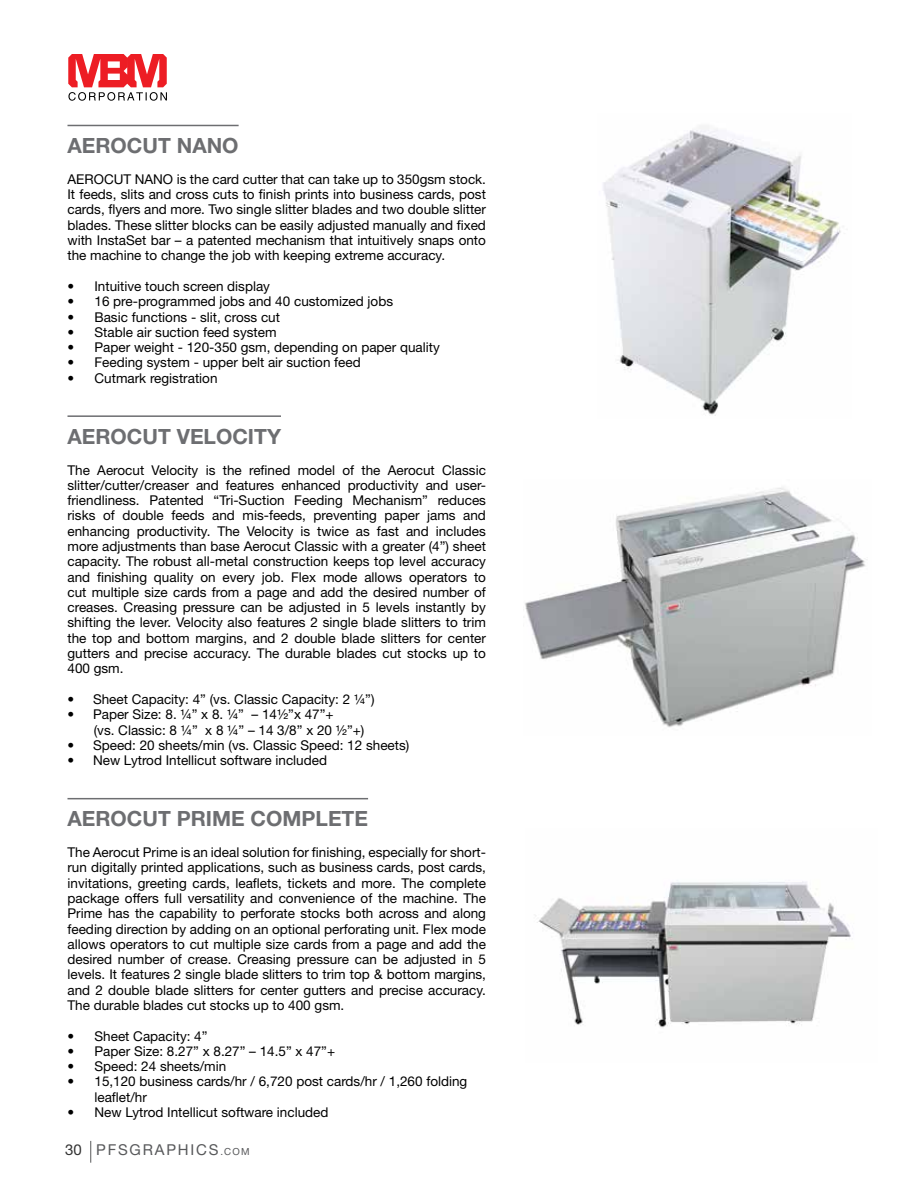
<style>
.page{position:relative;width:918px;height:1188px;background:#fff}
.page>*{position:absolute;margin:0;border:0;box-sizing:border-box;transform-origin:0 0}
.t1{font:700 21px "Helvetica Neue LT Std";color:#6d6e71}
.t2{font:15px "Helvetica Neue LT Std";letter-spacing:.12em;color:#58595b}
.t3{font:13.5px/15.3px "Helvetica Neue LT Std";color:#000;text-align:justify}
.s1{color:#333}
.s2{font-size:9.75px}
</style>
<div class="page">
<svg style="left:90px;top:1141px;width:1px;height:22px"></svg>
<img style="left:535px;top:881px;width:318px;height:147px">
<img style="left:603px;top:126px;width:238px;height:290px">
<img style="left:525px;top:487px;width:342px;height:241px">
<svg style="left:68px;top:54px;width:99px;height:47px"></svg>
<hr style="left:68px;top:125px;width:171px;height:1px;background:#6d6e71">
<hr style="left:68px;top:415px;width:213px;height:2px;background:#6d6e71">
<hr style="left:68px;top:798px;width:300px;height:1px;background:#6d6e71">
<h1 class="t1" style="left:68px;top:133px;width:173px">AEROCUT NANO</h1>
<p class="t3" style="left:68px;top:171px;width:420px">AEROCUT NANO is the card cutter that can take up to 350gsm stock.<br>It feeds, slits and cross cuts to finish prints into business cards, post cards, flyers and more. Two single slitter blades and two double slitter blades. These slitter blocks can be easily adjusted manually and fixed with InstaSet bar – a patented mechanism that intuitively snaps onto the machine to change the job with keeping extreme accuracy.</p>
<p class="t3" style="left:68px;top:278px;width:204px">• Intuitive touch screen display</p>
<p class="t3" style="left:68px;top:294px;width:327px">• 16 pre-programmed jobs and 40 customized jobs</p>
<p class="t3" style="left:68px;top:309px;width:214px">• Basic functions - slit, cross cut</p>
<p class="t3" style="left:68px;top:324px;width:211px">• Stable air suction feed system</p>
<p class="t3" style="left:68px;top:339px;width:374px">• Paper weight - 120-350 gsm, depending on paper quality</p>
<p class="t3" style="left:68px;top:355px;width:295px">• Feeding system - upper belt air suction feed</p>
<p class="t3" style="left:68px;top:370px;width:152px">• Cutmark registration</p>
<h1 class="t1" style="left:68px;top:423px;width:215px">AEROCUT VELOCITY</h1>
<p class="t3" style="left:68px;top:462px;width:420px">The Aerocut Velocity is the refined model of the Aerocut Classic slitter/cutter/creaser and features enhanced productivity and user&shy;friendliness. Patented “Tri-Suction Feeding Mechanism” reduces risks of double feeds and mis-feeds, preventing paper jams and enhancing productivity. The Velocity is twice as fast and includes more adjustments than base Aerocut Classic with a greater (4”) sheet capacity. The robust all-metal construction keeps top level accuracy and finishing quality on every job. Flex mode allows operators to cut multiple size cards from a page and add the desired number of creases. Creasing pressure can be adjusted in 5 levels instantly by shifting the lever. Velocity also features 2 single blade slitters to trim the top and bottom margins, and 2 double blade slitters for center gutters and precise accuracy. The durable blades cut stocks up to 400 gsm.</p>
<p class="t3" style="left:68px;top:691px;width:309px">• Sheet Capacity: 4” (vs. Classic Capacity: 2 ¼”)</p>
<p class="t3" style="left:94px;top:707px;width:272px;text-indent:-26px">• Paper Size: 8. ¼” x 8. ¼” – 14½”x 47”+<br>(vs. Classic: 8 ¼” x 8 ¼” – 14 3/8” x 20 ½”+)</p>
<p class="t3" style="left:68px;top:737px;width:343px">• Speed: 20 sheets/min (vs. Classic Speed: 12 sheets)</p>
<p class="t3" style="left:68px;top:753px;width:261px">• New Lytrod Intellicut software included</p>
<h1 class="t1" style="left:68px;top:806px;width:302px">AEROCUT PRIME COMPLETE</h1>
<p class="t3" style="left:68px;top:844px;width:420px">The Aerocut Prime is an ideal solution for finishing, especially for short&shy;run digitally printed applications, such as business cards, post cards, invitations, greeting cards, leaflets, tickets and more. The complete package offers full versatility and convenience of the machine. The Prime has the capability to perforate stocks both across and along feeding direction by adding on an optional perforating unit. Flex mode allows operators to cut multiple size cards from a page and add the desired number of crease. Creasing pressure can be adjusted in 5 levels. It features 2 single blade slitters to trim top &amp; bottom margins, and 2 double blade slitters for center gutters and precise accuracy.<br>The durable blades cut stocks up to 400 gsm.</p>
<p class="t3" style="left:68px;top:1028px;width:142px">• Sheet Capacity: 4”</p>
<p class="t3" style="left:68px;top:1043px;width:269px">• Paper Size: 8.27” x 8.27” – 14.5” x 47”+</p>
<p class="t3" style="left:68px;top:1059px;width:160px">• Speed: 24 sheets/min</p>
<p class="t3" style="left:94px;top:1074px;width:374px;text-indent:-27px">• 15,120 business cards/hr / 6,720 post cards/hr / 1,260 folding leaflet/hr</p>
<p class="t3" style="left:68px;top:1104px;width:263px">• New Lytrod Intellicut software included</p>
<p class="t2" style="left:65px;top:1140px;width:186px"><span class="s1">30</span> PFSGRAPHICS<span class="s2">.COM</span></p>
</div>
